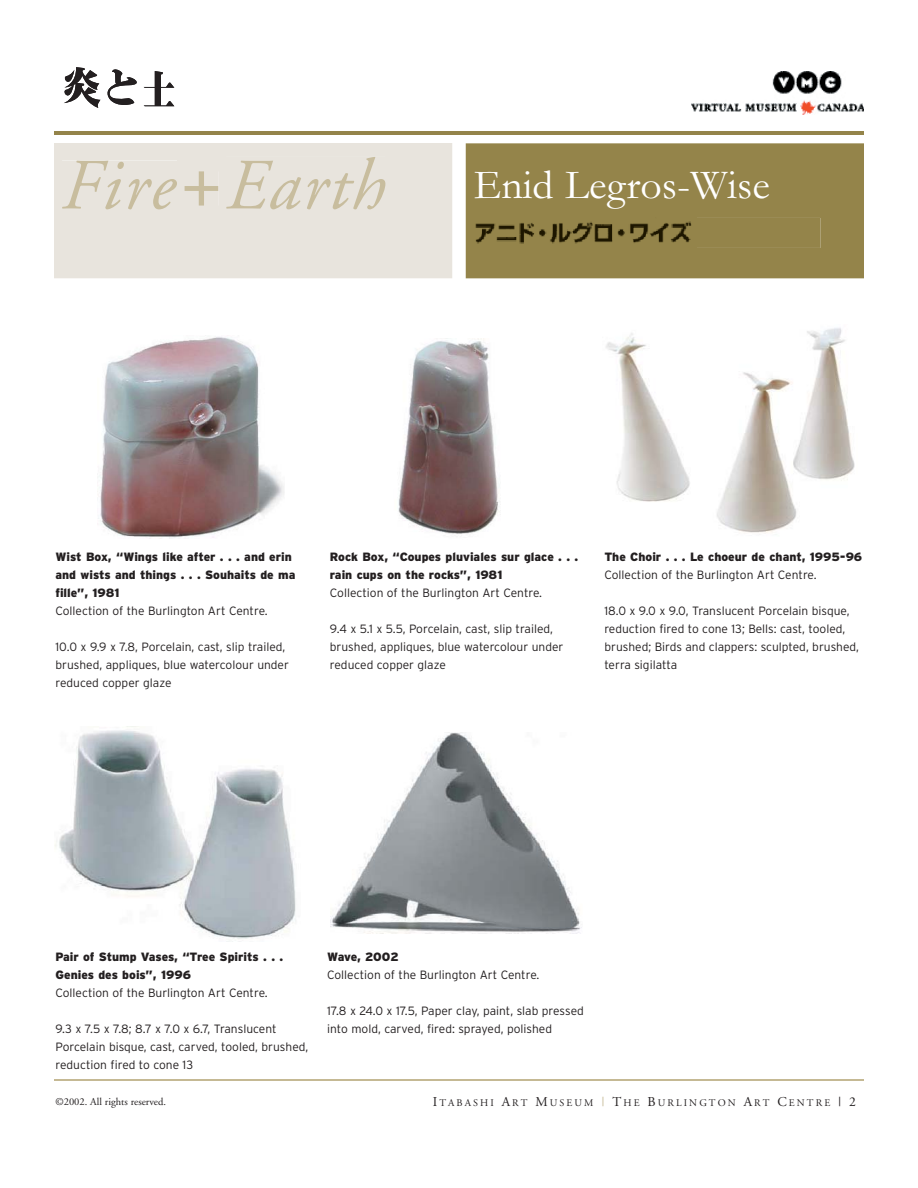
<style>
.page{position:relative;width:918px;height:1188px;background:#fff}
.page>*{position:absolute;margin:0;border:0;box-sizing:border-box;transform-origin:0 0}
.t1{font:italic 72px "Adobe Garamond";letter-spacing:.025em;color:#c8bd9e}
.t2{font:42px "Garamond";color:#fff}
.t3{font:300 12px/18px "Interstate";color:#231f20}
.t4{font:900 12px/18px "Interstate";color:#231f20}
.t5{font:900 12px "Interstate";letter-spacing:-.02em;color:#231f20}
.t6{font:10.5px "Adobe Garamond";color:#231f20}
.t7{font:10.2px "Adobe Garamond";letter-spacing:.205em;color:#231f20}
.s1{font-family:"Interstate";font-weight:300;font-style:normal}
.s2{font-size:13.5px}
.s3{font-size:13.5px;color:#c5b994}
</style>
<div class="page">
<div style="left:466px;top:143px;width:398px;height:135px;background:#94844a"></div>
<div style="left:54px;top:143px;width:398px;height:135px;background:#e8e4dd"></div>
<hr style="left:54px;top:131px;width:810px;height:4px;background:#94844a">
<hr style="left:54px;top:1079px;width:810px;height:2px;background:#c5b994">
<img style="left:692px;top:72px;width:172px;height:42px">
<div style="left:62px;top:161px;width:115px;height:48px;background:#e8e4dd"></div>
<div style="left:185px;top:171px;width:33px;height:35px;background:#e8e4dd"></div>
<div style="left:226px;top:157px;width:159px;height:52px;background:#e8e4dd"></div>
<img style="left:97px;top:337px;width:187px;height:202px">
<img style="left:398px;top:339px;width:102px;height:195px">
<img style="left:606px;top:328px;width:249px;height:205px">
<svg style="left:64px;top:67px;width:110px;height:41px"></svg>
<img style="left:55px;top:726px;width:241px;height:213px">
<img style="left:330px;top:732px;width:252px;height:201px">
<div style="left:471px;top:218px;width:349px;height:30px;background:#94844a"></div>
<img style="left:471px;top:218px;width:225px;height:29px">
<h1 class="t1" style="left:59px;top:157px;width:325px">Fire<span class="s1">+</span>Earth</h1>
<h2 class="t2" style="left:474px;top:170px;width:298px">Enid Legros-Wise</h2>
<p class="t4" style="left:56px;top:549px;width:241px">Wist Box, “Wings like after . . . and erin and wists and things . . . Souhaits de ma fille”, 1981</p>
<p class="t3" style="left:56px;top:603px;width:214px">Collection of the Burlington Art Centre.</p>
<p class="t3" style="left:56px;top:639px;width:235px">10.0 x 9.9 x 7.8, Porcelain, cast, slip trailed, brushed, appliques, blue watercolour under reduced copper glaze</p>
<p class="t4" style="left:330px;top:549px;width:250px">Rock Box, “Coupes pluviales sur glace . . . rain cups on the rocks”, 1981</p>
<p class="t3" style="left:330px;top:585px;width:214px">Collection of the Burlington Art Centre.</p>
<p class="t3" style="left:330px;top:621px;width:235px">9.4 x 5.1 x 5.5, Porcelain, cast, slip trailed, brushed, appliques, blue watercolour under reduced copper glaze</p>
<p class="t4" style="left:604px;top:549px;width:259px">The Choir . . . Le choeur de chant, 1995-96</p>
<p class="t3" style="left:604px;top:567px;width:214px">Collection of the Burlington Art Centre.</p>
<p class="t3" style="left:604px;top:603px;width:256px">18.0 x 9.0 x 9.0, Translucent Porcelain bisque, reduction fired to cone 13; Bells: cast, tooled, brushed; Birds and clappers: sculpted, brushed, terra sigilatta</p>
<p class="t4" style="left:56px;top:949px;width:229px">Pair of Stump Vases, “Tree Spirits . . .<br>Genies des bois”, 1996</p>
<p class="t3" style="left:56px;top:985px;width:214px">Collection of the Burlington Art Centre.</p>
<p class="t3" style="left:56px;top:1021px;width:254px">9.3 x 7.5 x 7.8; 8.7 x 7.0 x 6.7, Translucent<br>Porcelain bisque, cast, carved, tooled, brushed, reduction fired to cone 13</p>
<p class="t6" style="left:56px;top:1098px;width:112px">©2002. All rights reserved.</p>
<p class="t5" style="left:327px;top:953px;width:73px">Wave, 2002</p>
<p class="t3" style="left:327px;top:967px;width:214px">Collection of the Burlington Art Centre.</p>
<p class="t3" style="left:327px;top:1003px;width:258px">17.8 x 24.0 x 17.5, Paper clay, paint, slab pressed into mold, carved, fired: sprayed, polished</p>
<p class="t7" style="left:433px;top:1098px;width:425px"><span class="s2">I</span>TABASHI <span class="s2">A</span>RT <span class="s2">M</span>USEUM <span class="s3">|</span> <span class="s2">T</span>HE <span class="s2">B</span>URLINGTON <span class="s2">A</span>RT <span class="s2">C</span>ENTRE <span class="s2">| 2</span></p>
</div>
